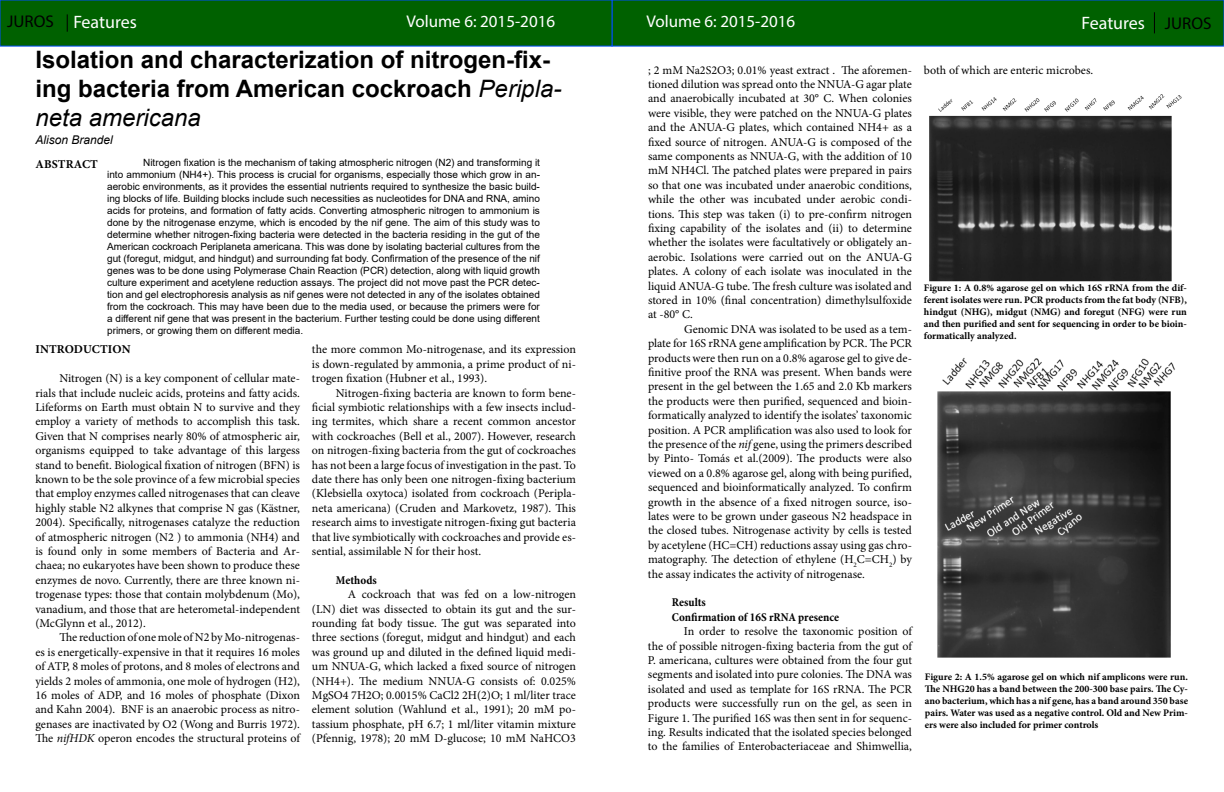
<style>
.page{position:relative;width:1224px;height:792px;background:#fff}
.page>*{position:absolute;margin:0;border:0;box-sizing:border-box;transform-origin:0 0}
.t1{font:700 24px/28.8px "Arial";color:#000}
.t2{font:18px "Myriad Pro";color:#fff}
.t3{font:17px "Myriad Pro";color:#fff}
.t4{font:12px/14.4px "Minion Pro";color:#000;text-align:justify}
.t5{font:700 condensed 12px/14.4px "Minion Pro";color:#000}
.t6{font:700 12px "Minion Pro";letter-spacing:.01em;color:#000}
.t7{font:italic 12px "Arial";color:#000}
.t8{font:10px/12px "Arial";color:#000;text-align:justify}
.t9{font:700 10px/12px "Minion Pro";color:#000;text-align:justify}
.s1{font-size:17px;color:#000}
.s2{font-style:italic}
.s3{font-weight:400;font-style:italic}
</style>
<div class="page">
<div style="left:612px;top:0;width:612px;height:47px;background:#006100"></div>
<div style="left:0;top:0;width:612px;height:47px;background:#006100"></div>
<svg style="left:67px;top:14px;width:1px;height:18px"></svg>
<svg style="left:1154px;top:12px;width:1px;height:21px"></svg>
<img style="left:929px;top:94px;width:253px;height:188px">
<img style="left:937px;top:358px;width:238px;height:300px">
<h2 class="t2" style="left:7px;top:11px;width:131px"><span class="s1">JUROS</span> Features</h2>
<h3 class="t3" style="left:406px;top:11px;width:150px">Volume 6: 2015-2016</h3>
<h3 class="t3" style="left:647px;top:11px;width:150px">Volume 6: 2015-2016</h3>
<h2 class="t2" style="left:1082px;top:12px;width:132px">Features <span class="s1">JUROS</span></h2>
<p class="t4" style="left:648px;top:63px;width:266px">; 2 mM Na2S2O3; 0.01% yeast extract . The aforemen&shy;tioned dilution was spread onto the NNUA-G agar plate and anaerobically incubated at 30° C. When colonies were visible, they were patched on the NNUA-G plates and the ANUA-G plates, which contained NH4+ as a fixed source of nitrogen. ANUA-G is composed of the same components as NNUA-G, with the addition of 10 mM NH4Cl. The patched plates were prepared in pairs so that one was incubated under anaerobic conditions, while the other was incubated under aerobic condi&shy;tions. This step was taken (i) to pre-confirm nitrogen fixing capability of the isolates and (ii) to determine whether the isolates were facultatively or obligately an&shy;aerobic. Isolations were carried out on the ANUA-G plates. A colony of each isolate was inoculated in the liquid ANUA-G tube. The fresh culture was isolated and stored in 10% (final concentration) dimethylsulfoxide at -80° C.</p>
<p class="t4" style="left:648px;top:322px;width:266px;text-indent:36px">Genomic DNA was isolated to be used as a tem&shy;plate for 16S rRNA gene amplification by PCR. The PCR products were then run on a 0.8% agarose gel to give de&shy;finitive proof the RNA was present. When bands were present in the gel between the 1.65 and 2.0 Kb markers the products were then purified, sequenced and bioin&shy;formatically analyzed to identify the isolates’ taxonomic position. A PCR amplification was also used to look for the presence of the <span class="s2">nif</span> gene, using the primers described by Pinto- Tomás et al.(2009). The products were also viewed on a 0.8% agarose gel, along with being purified, sequenced and bioinformatically analyzed. To confirm growth in the absence of a fixed nitrogen source, iso&shy;lates were to be grown under gaseous N2 headspace in the closed tubes. Nitrogenase activity by cells is tested by acetylene (HC=CH) reductions assay using gas chro&shy;matography. The detection of ethylene (H<sub>2</sub>C=CH<sub>2</sub>) by the assay indicates the activity of nitrogenase.</p>
<p class="t5" style="left:672px;top:595px;width:169px">Results<br>Confirmation of 16S rRNA presence</p>
<p class="t4" style="left:648px;top:624px;width:266px;text-indent:36px">In order to resolve the taxonomic position of the of possible nitrogen-fixing bacteria from the gut of P. americana, cultures were obtained from the four gut segments and isolated into pure colonies. The DNA was isolated and used as template for 16S rRNA. The PCR products were successfully run on the gel, as seen in Figure 1. The purified 16S was then sent in for sequenc&shy;ing. Results indicated that the isolated species belonged to the families of Enterobacteriaceae and Shimwellia,</p>
<h1 class="t1" style="left:35px;top:45px;width:527px">Isolation and characterization of nitrogen-fix&shy;ing bacteria from American cockroach <span class="s3">Peripla&shy;neta americana</span></h1>
<p class="t7" style="left:35px;top:132px;width:79px">Alison Brandel</p>
<p class="t8" style="left:107px;top:157px;width:434px;text-indent:36px">Nitrogen fixation is the mechanism of taking atmospheric nitrogen (N2) and transforming it into ammonium (NH4+). This process is crucial for organisms, especially those which grow in an&shy;aerobic environments, as it provides the essential nutrients required to synthesize the basic build&shy;ing blocks of life. Building blocks include such necessities as nucleotides for DNA and RNA, amino acids for proteins, and formation of fatty acids. Converting atmospheric nitrogen to ammonium is done by the nitrogenase enzyme, which is encoded by the nif gene. The aim of this study was to determine whether nitrogen-fixing bacteria were detected in the bacteria residing in the gut of the American cockroach Periplaneta americana. This was done by isolating bacterial cultures from the gut (foregut, midgut, and hindgut) and surrounding fat body. Confirmation of the presence of the nif genes was to be done using Polymerase Chain Reaction (PCR) detection, along with liquid growth culture experiment and acetylene reduction assays. The project did not move past the PCR detec&shy;tion and gel electrophoresis analysis as nif genes were not detected in any of the isolates obtained from the cockroach. This may have been due to the media used, or because the primers were for a different nif gene that was present in the bacterium. Further testing could be done using different primers, or growing them on different media.</p>
<p class="t4" style="left:924px;top:63px;width:171px">both of which are enteric microbes.</p>
<p class="t6" style="left:35px;top:155px;width:64px">ABSTRACT</p>
<p class="t9" style="left:924px;top:282px;width:265px">Figure 1: A 0.8% agarose gel on which 16S rRNA from the dif&shy;ferent isolates were run. PCR products from the fat body (NFB), hindgut (NHG), midgut (NMG) and foregut (NFG) were run and then purified and sent for sequencing in order to be bioin&shy;formatically analyzed.</p>
<p class="t4" style="left:312px;top:342px;width:265px">the more common Mo-nitrogenase, and its expression is down-regulated by ammonia, a prime product of ni&shy;trogen fixation (Hubner et al., 1993).</p>
<p class="t4" style="left:312px;top:386px;width:266px;text-indent:24px">Nitrogen-fixing bacteria are known to form bene&shy;ficial symbiotic relationships with a few insects includ&shy;ing termites, which share a recent common ancestor with cockroaches (Bell et al., 2007). However, research on nitrogen-fixing bacteria from the gut of cockroaches has not been a large focus of investigation in the past. To date there has only been one nitrogen-fixing bacterium (Klebsiella oxytoca) isolated from cockroach (Peripla&shy;neta americana) (Cruden and Markovetz, 1987). This research aims to investigate nitrogen-fixing gut bacteria that live symbiotically with cockroaches and provide es&shy;sential, assimilable N for their host.</p>
<p class="t5" style="left:336px;top:573px;width:42px">Methods</p>
<p class="t4" style="left:312px;top:587px;width:266px;text-indent:36px">A cockroach that was fed on a low-nitrogen (LN) diet was dissected to obtain its gut and the sur&shy;rounding fat body tissue. The gut was separated into three sections (foregut, midgut and hindgut) and each was ground up and diluted in the defined liquid medi&shy;um NNUA-G, which lacked a fixed source of nitrogen (NH4+). The medium NNUA-G consists of: 0.025% MgSO4 7H2O; 0.0015% CaCl2 2H(2)O; 1 ml/liter trace element solution (Wahlund et al., 1991); 20 mM po&shy;tassium phosphate, pH 6.7; 1 ml/liter vitamin mixture (Pfennig, 1978); 20 mM D-glucose; 10 mM NaHCO3</p>
<p class="t6" style="left:35px;top:341px;width:97px">INTRODUCTION</p>
<p class="t4" style="left:35px;top:371px;width:266px;text-indent:24px">Nitrogen (N) is a key component of cellular mate&shy;rials that include nucleic acids, proteins and fatty acids.<br>Lifeforms on Earth must obtain N to survive and they employ a variety of methods to accomplish this task.<br>Given that N comprises nearly 80% of atmospheric air, organisms equipped to take advantage of this largess stand to benefit. Biological fixation of nitrogen (BFN) is known to be the sole province of a few microbial species that employ enzymes called nitrogenases that can cleave highly stable N2 alkynes that comprise N gas (Kästner, 2004). Specifically, nitrogenases catalyze the reduction of atmospheric nitrogen (N2 ) to ammonia (NH4) and is found only in some members of Bacteria and Ar&shy;chaea; no eukaryotes have been shown to produce these enzymes de novo. Currently, there are three known ni&shy;trogenase types: those that contain molybdenum (Mo), vanadium, and those that are heterometal-independent (McGlynn et al., 2012).</p>
<p class="t4" style="left:35px;top:630px;width:266px;text-indent:24px">The reduction of one mole of N2 by Mo-nitrogenas&shy;es is energetically-expensive in that it requires 16 moles of ATP, 8 moles of protons, and 8 moles of electrons and yields 2 moles of ammonia, one mole of hydrogen (H2), 16 moles of ADP, and 16 moles of phosphate (Dixon and Kahn 2004). BNF is an anaerobic process as nitro&shy;genases are inactivated by O2 (Wong and Burris 1972).<br>The <span class="s2">nifHDK</span> operon encodes the structural proteins of</p>
<p class="t9" style="left:925px;top:670px;width:265px">Figure 2: A 1.5% agarose gel on which nif amplicons were run.<br>The NHG20 has a band between the 200-300 base pairs. The Cy&shy;ano bacterium, which has a nif gene, has a band around 350 base pairs. Water was used as a negative control. Old and New Prim&shy;ers were also included for primer controls</p>
</div>
